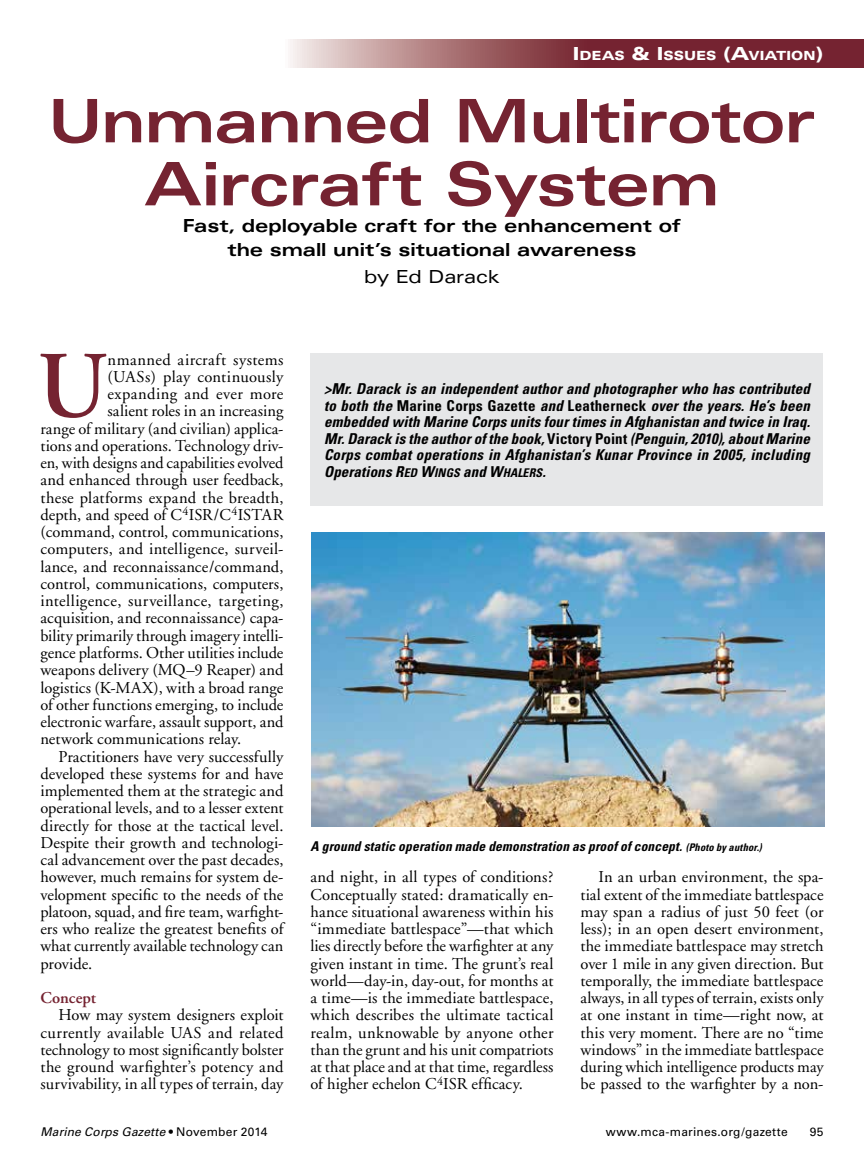
<style>
.page{position:relative;width:864px;height:1175px;background:#fff}
.page>*{position:absolute;margin:0;border:0;box-sizing:border-box;transform-origin:0 0}
.t1{font:600 94.5px "Adobe Garamond";color:#752331}
.t2{font:700 expanded 60px/63px "Univers";letter-spacing:-.02em;color:#752331;text-align:center}
.t3{font:700 expanded 18px/24px "Univers";letter-spacing:-.01em;color:#000;text-align:center}
.t4{font:expanded 18px "Univers";letter-spacing:-.005em;color:#000}
.t5{font:16.5px/17.2px "Adobe Garamond";letter-spacing:.005em;color:#000;text-align:justify}
.t6{font:16.5px "Adobe Garamond";letter-spacing:.025em;color:#000}
.t7{font:16.5px "Adobe Garamond";letter-spacing:.03em;color:#000}
.t8{font:600 16.5px "Adobe Garamond";color:#752331}
.t9{font:italic 700 condensed 15px/16.5px "Univers";letter-spacing:.015em;color:#000;text-align:justify}
.t10{font:italic 700 condensed 13.5px "Univers";letter-spacing:.015em;color:#000}
.t11{font:900 expanded 12.6px "Univers";letter-spacing:-.005em;color:#fff}
.t12{font:italic 12px "Univers";letter-spacing:.015em;color:#000}
.t13{font:12px "Univers";letter-spacing:.02em;color:#000}
.s1{font-size:18px}
.s2{font-style:normal}
.s3{font-size:12px}
.s4{font-size:10.5px}
</style>
<div class="page">
<svg style="left:290px;top:40px;width:574px;height:28px;background:#94535b"></svg>
<div style="left:310px;top:353px;width:514px;height:152px;background:#e6e7e8"></div>
<img style="left:311px;top:533px;width:513px;height:293px">
<p class="t11" style="left:573px;top:48px;width:252px"><span class="s1">I</span>DEAS <span class="s1">&amp; I</span>SSUES <span class="s1">(A</span>VIATION<span class="s1">)</span></p>
<h2 class="t2" style="left:49px;top:89px;width:768px">Unmanned Multirotor<br>Aircraft System</h2>
<p class="t3" style="left:183px;top:214px;width:500px">Fast, deployable craft for the enhancement of the small unit’s situational awareness</p>
<p class="t4" style="left:364px;top:266px;width:137px">by Ed Darack</p>
<h1 class="t1" style="left:37px;top:334px;width:72px">U</h1>
<p class="t7" style="left:108px;top:350px;width:178px">nmanned aircraft systems</p>
<p class="t5" style="left:108px;top:368px;width:177px">(UASs) play continuously</p>
<p class="t6" style="left:108px;top:385px;width:177px">expanding and ever more</p>
<p class="t5" style="left:108px;top:403px;width:177px">salient roles in an increasing</p>
<p class="t5" style="left:40px;top:420px;width:245px">range of military (and civilian) applica-</p>
<p class="t5" style="left:40px;top:437px;width:245px">tions and operations. Technology driv-</p>
<p class="t5" style="left:40px;top:455px;width:244px">en, with designs and capabilities evolved</p>
<p class="t5" style="left:40px;top:472px;width:244px">and enhanced through user feedback,</p>
<p class="t5" style="left:40px;top:489px;width:245px">these platforms expand the breadth,</p>
<p class="t5" style="left:40px;top:506px;width:244px">depth, and speed of C<sup>4</sup>ISR/C<sup>4</sup>ISTAR</p>
<p class="t5" style="left:41px;top:524px;width:245px">(command, control, communications,</p>
<p class="t5" style="left:41px;top:541px;width:244px">computers, and intelligence, surveil-</p>
<p class="t5" style="left:41px;top:558px;width:245px">lance, and reconnaissance/command,</p>
<p class="t5" style="left:41px;top:575px;width:244px">control, communications, computers,</p>
<p class="t6" style="left:41px;top:592px;width:245px">intelligence, surveillance, targeting,</p>
<p class="t5" style="left:41px;top:610px;width:244px">acquisition, and reconnaissance) capa-</p>
<p class="t5" style="left:40px;top:627px;width:245px">bility primarily through imagery intelli-</p>
<p class="t5" style="left:40px;top:644px;width:244px">gence platforms. Other utilities include</p>
<p class="t5" style="left:40px;top:662px;width:244px">weapons delivery (MQ–9 Reaper) and</p>
<p class="t5" style="left:40px;top:679px;width:244px">logistics (K-MAX), with a broad range</p>
<p class="t5" style="left:40px;top:696px;width:244px">of other functions emerging, to include</p>
<p class="t5" style="left:40px;top:713px;width:245px">electronic warfare, assault support, and</p>
<p class="t5" style="left:40px;top:731px;width:202px">network communications relay.</p>
<p class="t5" style="left:59px;top:748px;width:226px">Practitioners have very successfully</p>
<p class="t5" style="left:40px;top:765px;width:245px">developed these systems for and have</p>
<p class="t5" style="left:40px;top:782px;width:244px">implemented them at the strategic and</p>
<p class="t5" style="left:40px;top:800px;width:244px">operational levels, and to a lesser extent</p>
<p class="t5" style="left:40px;top:817px;width:245px">directly for those at the tactical level.</p>
<p class="t5" style="left:40px;top:834px;width:244px">Despite their growth and technologi-</p>
<p class="t5" style="left:40px;top:851px;width:244px">cal advancement over the past decades,</p>
<p class="t5" style="left:40px;top:869px;width:244px">however, much remains for system de-</p>
<p class="t5" style="left:40px;top:886px;width:244px">velopment specific to the needs of the</p>
<p class="t5" style="left:40px;top:903px;width:245px">platoon, squad, and fire team, warfight-</p>
<p class="t5" style="left:40px;top:920px;width:244px">ers who realize the greatest benefits of</p>
<p class="t5" style="left:40px;top:938px;width:244px">what currently available technology can</p>
<p class="t5" style="left:40px;top:955px;width:53px">provide.</p>
<p class="t8" style="left:40px;top:988px;width:57px">Concept</p>
<p class="t5" style="left:40px;top:1007px;width:245px;text-indent:18px">How may system designers exploit currently available UAS and related technology to most significantly bolster the ground warfighter’s potency and survivability, in all types of terrain, day</p>
<p class="t9" style="left:324px;top:380px;width:488px">&gt;Mr. Darack is an independent author and photographer who has contributed to both the <span class="s2">Marine Corps Gazette</span> and <span class="s2">Leatherneck</span> over the years. He’s been embedded with Marine Corps units four times in Afghanistan and twice in Iraq.<br>Mr. Darack is the author of the book, <span class="s2">Victory Point</span> (Penguin, 2010), about Marine Corps combat operations in Afghanistan’s Kunar Province in 2005, including Operations R<span class="s3">ED</span> W<span class="s3">INGS</span> and W<span class="s3">HALERS</span>.</p>
<p class="t10" style="left:310px;top:837px;width:453px">A ground static operation made demonstration as proof of concept. <span class="s4">(Photo by author.)</span></p>
<p class="t5" style="left:310px;top:869px;width:245px">and night, in all types of conditions?<br>Conceptually stated: dramatically en&shy;hance situational awareness within his “immediate battlespace”—that which lies directly before the warfighter at any given instant in time. The grunt’s real world—day-in, day-out, for months at a time—is the immediate battlespace, which describes the ultimate tactical realm, unknowable by anyone other than the grunt and his unit compatriots at that place and at that time, regardless of higher echelon C<sup>4</sup>ISR efficacy.</p>
<p class="t5" style="left:580px;top:869px;width:245px;text-indent:18px">In an urban environment, the spa&shy;tial extent of the immediate battlespace may span a radius of just 50 feet (or less); in an open desert environment, the immediate battlespace may stretch over 1 mile in any given direction. But temporally, the immediate battlespace always, in all types of terrain, exists only at one instant in time—right now, at this very moment. There are no “time windows” in the immediate battlespace during which intelligence products may be passed to the warfighter by a non-</p>
<p class="t12" style="left:41px;top:1124px;width:228px">Marine Corps Gazette <span class="s2">• November 2014</span></p>
<p class="t13" style="left:606px;top:1124px;width:183px">www.mca-marines.org/gazette</p>
<p class="t13" style="left:810px;top:1124px;width:15px">95</p>
</div>
